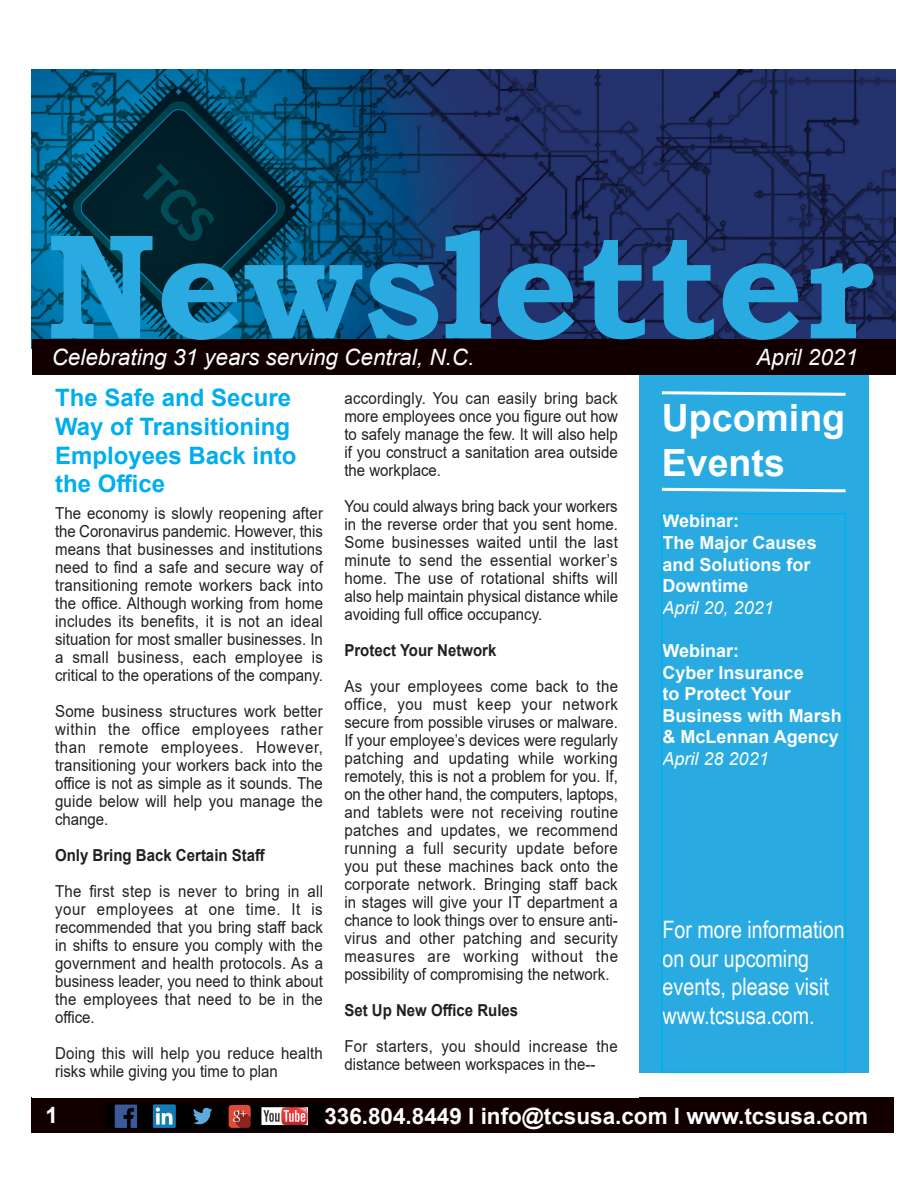
<style>
.page{position:relative;width:918px;height:1188px;background:#fff}
.page>*{position:absolute;margin:0;border:0;box-sizing:border-box;transform-origin:0 0}
.t1{font:700 150px "Bookman Old Style";color:#29abe2}
.t2{font:700 37.5px "Arial";color:#fff}
.t3{font:24px/28.8px "Arial Narrow";color:#fff}
.t4{font:700 24px/28.8px "Arial";color:#00aeef}
.t5{font:italic 22.5px "Arial";color:#fff}
.t6{font:700 22.5px "Arial";color:#fff}
.t7{font:700 18px/21.6px "Arial";color:#fff}
.t8{font:italic 18px "Arial";color:#fff}
.Newsletter{font:16.5px/18px "Arial";color:#231f20;text-align:justify;scale:.91 1}
.Newsletter-2{font:700 16.5px "Arial";color:#231f20;scale:.91 1}
</style>
<div class="page">
<img style="left:32px;top:69px;width:863px;height:271px">
<div style="left:31px;top:1098px;width:863px;height:35px;background:#120000"></div>
<div style="left:639px;top:375px;width:230px;height:698px;background:#29abe2"></div>
<div style="left:32px;top:340px;width:863px;height:35px;background:#120000"></div>
<svg style="left:661px;top:391px;width:185px;height:5px"></svg>
<svg style="left:661px;top:487px;width:185px;height:6px"></svg>
<div style="left:661px;top:513px;width:185px;height:560px;border:2px solid #00aeef"></div>
<div style="left:105px;top:1103px;width:218px;height:26px;background:#000"></div>
<img style="left:114px;top:1104px;width:194px;height:24px">
<p class="t1" style="left:45px;top:178px;width:829px">Newsletter</p>
<p class="t5" style="left:52px;top:342px;width:424px">Celebrating 31 years serving Central, N.C.</p>
<p class="t4" style="left:55px;top:383px;width:243px">The Safe and Secure<br>Way of Transitioning<br>Employees Back into the Office</p>
<p class="t5" style="left:757px;top:342px;width:103px">April 2021</p>
<p class="Newsletter" style="left:344px;top:390px;width:302px">accordingly. You can easily bring back more employees once you figure out how to safely manage the few. It will also help if you construct a sanitation area outside the workplace.</p>
<p class="Newsletter" style="left:344px;top:498px;width:302px">You could always bring back your workers in the reverse order that you sent home.<br>Some businesses waited until the last minute to send the essential worker’s home. The use of rotational shifts will also help maintain physical distance while avoiding full office occupancy.</p>
<p class="Newsletter-2" style="left:344px;top:639px;width:169px">Protect Your Network</p>
<p class="Newsletter" style="left:344px;top:678px;width:302px">As your employees come back to the office, you must keep your network secure from possible viruses or malware.<br>If your employee’s devices were regularly patching and updating while working remotely, this is not a problem for you. If, on the other hand, the computers, laptops, and tablets were not receiving routine patches and updates, we recommend running a full security update before you put these machines back onto the corporate network. Bringing staff back in stages will give your IT department a chance to look things over to ensure anti&shy;virus and other patching and security measures are working without the possibility of compromising the network.</p>
<p class="Newsletter-2" style="left:344px;top:999px;width:192px">Set Up New Office Rules</p>
<p class="Newsletter" style="left:344px;top:1038px;width:302px">For starters, you should increase the distance between workspaces in the--</p>
<p class="t2" style="left:662px;top:392px;width:185px">Upcoming</p>
<p class="t2" style="left:662px;top:437px;width:124px">Events</p>
<p class="t7" style="left:663px;top:511px;width:78px">Webinar:</p>
<p class="t7" style="left:663px;top:532px;width:156px">The Major Causes and Solutions for<br>Downtime</p>
<p class="t8" style="left:663px;top:596px;width:113px">April 20, 2021</p>
<p class="t7" style="left:663px;top:640px;width:78px">Webinar:</p>
<p class="t7" style="left:663px;top:662px;width:181px">Cyber Insurance<br>to Protect Your<br>Business with Marsh &amp; McLennan Agency</p>
<p class="t8" style="left:663px;top:747px;width:108px">April 28 2021</p>
<p class="Newsletter" style="left:55px;top:504px;width:296px">The economy is slowly reopening after the Coronavirus pandemic. However, this means that businesses and institutions need to find a safe and secure way of transitioning remote workers back into the office. Although working from home includes its benefits, it is not an ideal situation for most smaller businesses. In a small business, each employee is critical to the operations of the company.</p>
<p class="Newsletter" style="left:55px;top:702px;width:296px">Some business structures work better within the office employees rather than remote employees. However, transitioning your workers back into the office is not as simple as it sounds. The guide below will help you manage the change.</p>
<p class="Newsletter-2" style="left:55px;top:843px;width:232px">Only Bring Back Certain Staff</p>
<p class="Newsletter" style="left:55px;top:882px;width:296px">The first step is never to bring in all your employees at one time. It is recommended that you bring staff back in shifts to ensure you comply with the government and health protocols. As a business leader, you need to think about the employees that need to be in the office.</p>
<p class="Newsletter" style="left:55px;top:1044px;width:296px">Doing this will help you reduce health risks while giving you time to plan</p>
<p class="t3" style="left:663px;top:914px;width:184px">For more information on our upcoming events, please visit</p>
<p class="t3" style="left:663px;top:1001px;width:154px">www.tcsusa.com.</p>
<p class="t6" style="left:45px;top:1100px;width:14px">1</p>
<p class="t6" style="left:324px;top:1100px;width:545px">336.804.8449 l info@tcsusa.com l www.tcsusa.com</p>
</div>
